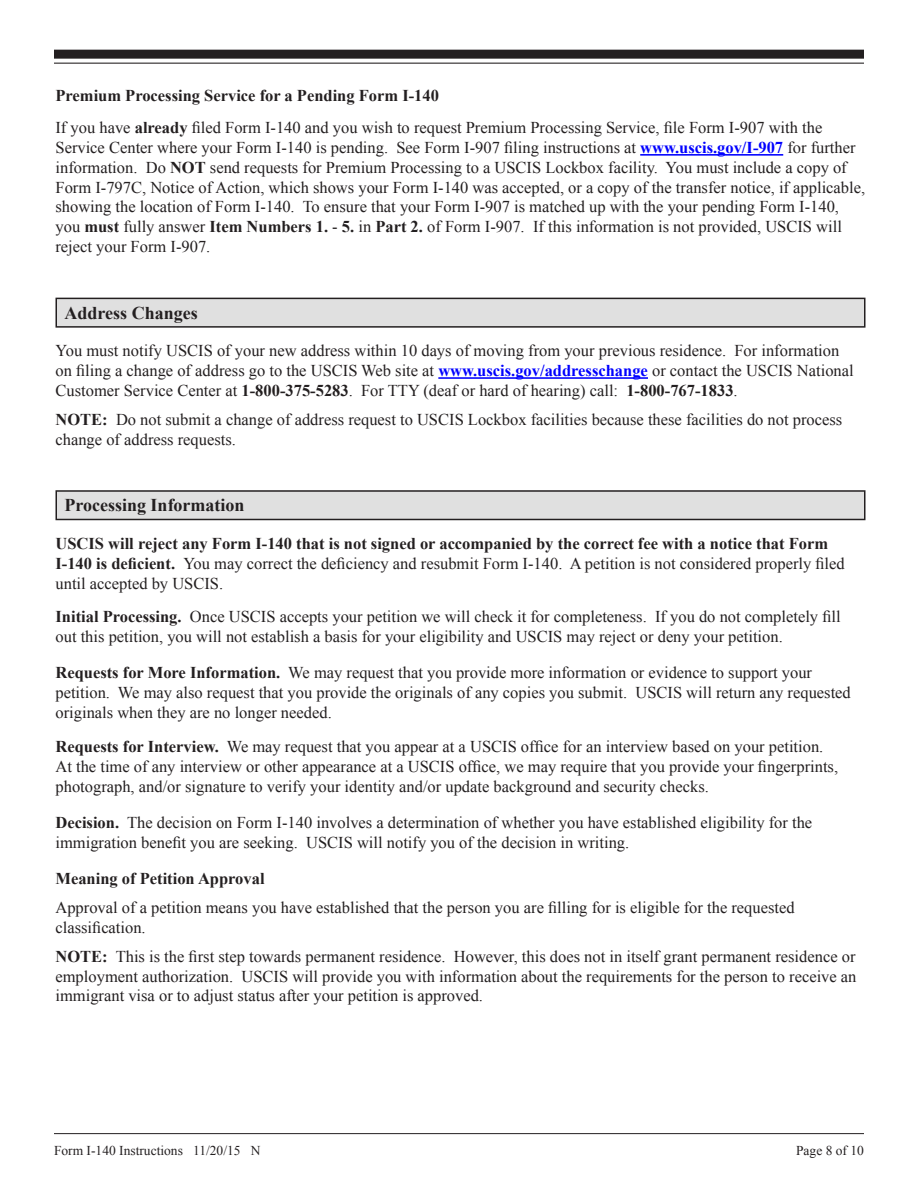
<style>
.page{position:relative;width:918px;height:1188px;background:#fff}
.page>*{position:absolute;margin:0;border:0;box-sizing:border-box;transform-origin:0 0}
.Section_Header_1{font:700 18px "Times New Roman";color:#231f20}
.Body_1{font:16.5px/19.8px "Times New Roman";color:#231f20}
.Body_1-2{font:700 16.5px/19.8px "Times New Roman";color:#231f20}
.t1{font:13.5px "Times New Roman";color:#231f20}
.s1{font-weight:700}
.s2{font-weight:700;color:#00f}
.s3{font-weight:400}
</style>
<div class="page">
<hr style="left:54px;top:1133px;width:810px;height:1px;background:#231f20">
<div style="left:54px;top:50px;width:810px;height:9px;background:#231f20"></div>
<hr style="left:54px;top:63px;width:810px;height:1px;background:#231f20">
<hr style="left:640px;top:154px;width:143px;height:2px;background:#00f">
<div style="left:56px;top:298px;width:810px;height:30px;background:#3c393a"></div>
<div style="left:57px;top:299px;width:807px;height:27px;background:#e0e0e0"></div>
<hr style="left:438px;top:377px;width:210px;height:2px;background:#00f">
<div style="left:56px;top:490px;width:810px;height:30px;background:#545152"></div>
<div style="left:57px;top:492px;width:807px;height:27px;background:#e0e0e0"></div>
<p class="Body_1-2" style="left:56px;top:86px;width:385px">Premium Processing Service for a Pending Form I-140</p>
<p class="Body_1" style="left:56px;top:118px;width:811px">If you have <span class="s1">already</span> filed Form I-140 and you wish to request Premium Processing Service, file Form I-907 with the Service Center where your Form I-140 is pending. See Form I-907 filing instructions at <span class="s2">www.uscis.gov/I-907</span> for further information. Do <span class="s1">NOT</span> send requests for Premium Processing to a USCIS Lockbox facility. You must include a copy of Form I-797C, Notice of Action, which shows your Form I-140 was accepted, or a copy of the transfer notice, if applicable, showing the location of Form I-140. To ensure that your Form I-907 is matched up with the your pending Form I-140, you <span class="s1">must</span> fully answer <span class="s1">Item Numbers 1.</span> - <span class="s1">5.</span> in <span class="s1">Part 2.</span> of Form I-907. If this information is not provided, USCIS will reject your Form I-907.</p>
<h1 class="Section_Header_1" style="left:64px;top:300px;width:135px">Address Changes</h1>
<p class="Body_1" style="left:56px;top:341px;width:800px">You must notify USCIS of your new address within 10 days of moving from your previous residence. For information on filing a change of address go to the USCIS Web site at <span class="s2">www.uscis.gov/addresschange</span> or contact the USCIS National<br>Customer Service Center at <span class="s1">1-800-375-5283</span>. For TTY (deaf or hard of hearing) call: <span class="s1">1-800-767-1833</span>.</p>
<p class="Body_1" style="left:56px;top:409px;width:788px"><span class="s1">NOTE:</span> Do not submit a change of address request to USCIS Lockbox facilities because these facilities do not process change of address requests.</p>
<h1 class="Section_Header_1" style="left:64px;top:493px;width:182px">Processing Information</h1>
<p class="Body_1-2" style="left:56px;top:533px;width:791px">USCIS will reject any Form I-140 that is not signed or accompanied by the correct fee with a notice that Form<br>I-140 is deficient. <span class="s3">You may correct the deficiency and resubmit Form I-140. A petition is not considered properly filed until accepted by USCIS.</span></p>
<p class="Body_1" style="left:56px;top:606px;width:787px"><span class="s1">Initial Processing.</span> Once USCIS accepts your petition we will check it for completeness. If you do not completely fill out this petition, you will not establish a basis for your eligibility and USCIS may reject or deny your petition.</p>
<p class="Body_1" style="left:56px;top:662px;width:797px"><span class="s1">Requests for More Information.</span> We may request that you provide more information or evidence to support your petition. We may also request that you provide the originals of any copies you submit. USCIS will return any requested originals when they are no longer needed.</p>
<p class="Body_1" style="left:56px;top:737px;width:784px"><span class="s1">Requests for Interview.</span> We may request that you appear at a USCIS office for an interview based on your petition.<br>At the time of any interview or other appearance at a USCIS office, we may require that you provide your fingerprints, photograph, and/or signature to verify your identity and/or update background and security checks.</p>
<p class="Body_1" style="left:56px;top:813px;width:758px"><span class="s1">Decision.</span> The decision on Form I-140 involves a determination of whether you have established eligibility for the immigration benefit you are seeking. USCIS will notify you of the decision in writing.</p>
<p class="Body_1-2" style="left:56px;top:869px;width:211px">Meaning of Petition Approval</p>
<p class="Body_1" style="left:56px;top:898px;width:741px">Approval of a petition means you have established that the person you are filling for is eligible for the requested classification.</p>
<p class="Body_1" style="left:56px;top:946px;width:803px;text-align:justify"><span class="s1">NOTE:</span> This is the first step towards permanent residence. However, this does not in itself grant permanent residence or employment authorization. USCIS will provide you with information about the requirements for the person to receive an immigrant visa or to adjust status after your petition is approved.</p>
<p class="t1" style="left:54px;top:1141px;width:208px">Form I-140 Instructions 11/20/15 N</p>
<p class="t1" style="left:796px;top:1141px;width:69px">Page 8 of 10</p>
</div>
